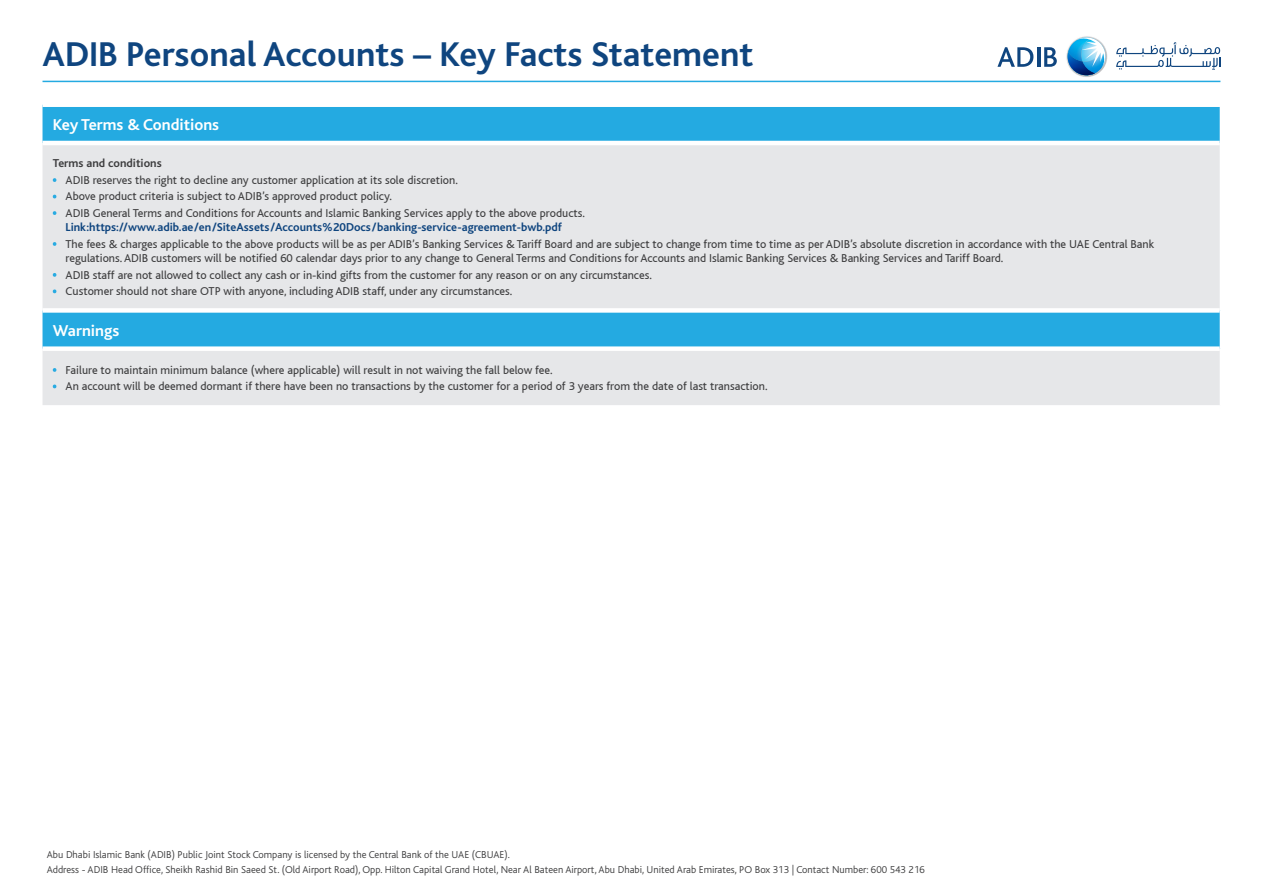
<style>
.page{position:relative;width:1263px;height:893px;background:#fff}
.page>*{position:absolute;margin:0;border:0;box-sizing:border-box;transform-origin:0 0}
.t1{font:700 36px "Bliss";color:#0f457f}
.t2{font:700 16.5px "Bliss";color:#fff}
.t3{font:12px/16.5px "Bliss";color:#3e3e3f}
.t4{font:700 12px "Bliss";color:#0f457f}
.t5{font:700 12px "Bliss";color:#3e3e3f}
.t6{font:300 10.5px/15px "Bliss";color:#3e3e3f}
</style>
<div class="page">
<div style="left:43px;top:107px;width:1177px;height:34px;background:#24aae1"></div>
<svg style="left:43px;top:145px;width:1177px;height:260px;background:#ccdee7"></svg>
<div style="left:43px;top:308px;width:1177px;height:5px;background:#fff"></div>
<div style="left:43px;top:346px;width:1177px;height:5px;background:#fff"></div>
<svg style="left:53px;top:178px;width:3px;height:4px"></svg>
<svg style="left:53px;top:211px;width:3px;height:4px"></svg>
<svg style="left:53px;top:242px;width:3px;height:4px"></svg>
<svg style="left:53px;top:273px;width:3px;height:4px"></svg>
<svg style="left:53px;top:289px;width:3px;height:4px"></svg>
<svg style="left:53px;top:368px;width:3px;height:4px"></svg>
<svg style="left:1065px;top:35px;width:42px;height:42px"></svg>
<svg style="left:1067px;top:36px;width:40px;height:39px"></svg>
<svg style="left:997px;top:47px;width:36px;height:20px"></svg>
<hr style="left:1037px;top:47px;width:3px;height:20px;background:#0f457f">
<svg style="left:1044px;top:47px;width:13px;height:20px"></svg>
<svg style="left:1116px;top:42px;width:104px;height:28px"></svg>
<hr style="left:43px;top:81px;width:1177px;height:1px;background:#24aae1">
<h1 class="t1" style="left:43px;top:36px;width:712px">ADIB Personal Accounts – Key Facts Statement</h1>
<h2 class="t2" style="left:53px;top:116px;width:168px">Key Terms &amp; Conditions</h2>
<p class="t5" style="left:53px;top:157px;width:111px">Terms and conditions</p>
<p class="t3" style="left:66px;top:172px;width:521px">ADIB reserves the right to decline any customer application at its sole discretion.<br>Above product criteria is subject to ADIB’s approved product policy.<br>ADIB General Terms and Conditions for Accounts and Islamic Banking Services apply to the above products.</p>
<p class="t4" style="left:66px;top:221px;width:498px">Link:https://www.adib.ae/en/SiteAssets/Accounts%20Docs/banking-service-agreement-bwb.pdf</p>
<p class="t3" style="left:66px;top:237px;width:1090px;line-height:14.4px">The fees &amp; charges applicable to the above products will be as per ADIB’s Banking Services &amp; Tariff Board and are subject to change from time to time as per ADIB’s absolute discretion in accordance with the UAE Central Bank regulations. ADIB customers will be notified 60 calendar days prior to any change to General Terms and Conditions for Accounts and Islamic Banking Services &amp; Banking Services and Tariff Board.</p>
<p class="t3" style="left:66px;top:267px;width:588px">ADIB staff are not allowed to collect any cash or in-kind gifts from the customer for any reason or on any circumstances.<br>Customer should not share OTP with anyone, including ADIB staff, under any circumstances.</p>
<h2 class="t2" style="left:53px;top:322px;width:68px">Warnings</h2>
<p class="t3" style="left:66px;top:362px;width:703px">Failure to maintain minimum balance (where applicable) will result in not waiving the fall below fee.<br>An account will be deemed dormant if there have been no transactions by the customer for a period of 3 years from the date of last transaction.</p>
<p class="t6" style="left:47px;top:848px;width:879px">Abu Dhabi Islamic Bank (ADIB) Public Joint Stock Company is licensed by the Central Bank of the UAE (CBUAE).<br>Address - ADIB Head Office, Sheikh Rashid Bin Saeed St. (Old Airport Road), Opp. Hilton Capital Grand Hotel, Near Al Bateen Airport, Abu Dhabi, United Arab Emirates, PO Box 313 | Contact Number: 600 543 216</p>
</div>
